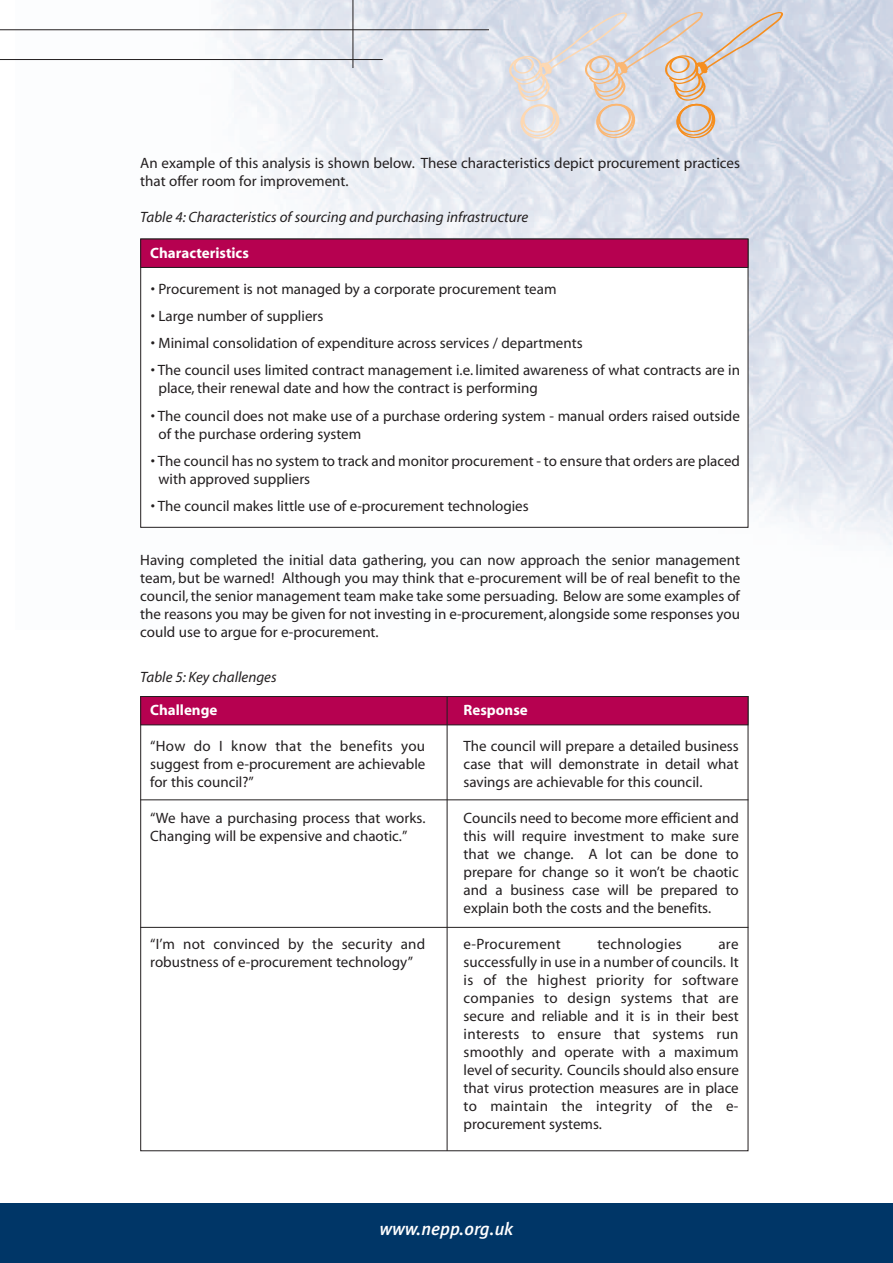
<style>
.page{position:relative;width:893px;height:1263px;background:#fff}
.page>*{position:absolute;margin:0;border:0;box-sizing:border-box;transform-origin:0 0}
.t1{font:italic 500 18px "Meta Plus";color:#fff}
.t2{font:15px/18px "Myriad";color:#231f20}
.t3{font:italic 15px "Myriad";color:#231f20}
.t4{font:700 15px "Myriad";color:#fff}
.t5{font:15px "Myriad";letter-spacing:.02em;color:#231f20}
</style>
<div class="page">
<img style="left:16px;top:0;width:877px;height:547px">
<div style="left:0;top:1203px;width:893px;height:60px;background:#003667"></div>
<hr style="left:0;top:30px;width:489px;height:1px;background:#231f20">
<hr style="left:0;top:59px;width:383px;height:1px;background:#231f20">
<hr style="left:353px;top:0;width:1px;height:68px;background:#231f20">
<div style="left:141px;top:239px;width:607px;height:288px;background:#fff"></div>
<div style="left:141px;top:239px;width:607px;height:28px;background:#b60150"></div>
<div style="left:140px;top:239px;width:608px;height:29px;border:1px solid #231f20"></div>
<svg style="left:508px;top:9px;width:280px;height:131px;background:#dad8dc"></svg>
<div style="left:141px;top:696px;width:607px;height:29px;background:#b60150"></div>
<div style="left:140px;top:696px;width:608px;height:29px;border:1px solid #231f20"></div>
<hr style="left:447px;top:696px;width:1px;height:455px;background:#231f20">
<hr style="left:140px;top:799px;width:608px;height:1px;background:#231f20">
<hr style="left:140px;top:927px;width:608px;height:1px;background:#231f20">
<p class="t2" style="left:140px;top:155px;width:601px">An example of this analysis is shown below. These characteristics depict procurement practices that offer room for improvement.</p>
<p class="t3" style="left:140px;top:211px;width:389px">Table 4: Characteristics of sourcing and purchasing infrastructure</p>
<p class="t4" style="left:150px;top:247px;width:100px">Characteristics</p>
<p class="t2" style="left:151px;top:281px;width:407px">• Procurement is not managed by a corporate procurement team</p>
<p class="t2" style="left:151px;top:308px;width:174px">• Large number of suppliers</p>
<p class="t2" style="left:151px;top:335px;width:433px">• Minimal consolidation of expenditure across services / departments</p>
<p class="t2" style="left:159px;top:363px;width:583px;text-indent:-8px">• The council uses limited contract management i.e. limited awareness of what contracts are in place, their renewal date and how the contract is performing</p>
<p class="t2" style="left:159px;top:408px;width:583px;text-indent:-8px">• The council does not make use of a purchase ordering system - manual orders raised outside of the purchase ordering system</p>
<p class="t2" style="left:159px;top:453px;width:583px;text-indent:-8px">• The council has no system to track and monitor procurement - to ensure that orders are placed with approved suppliers</p>
<p class="t2" style="left:151px;top:498px;width:379px">• The council makes little use of e-procurement technologies</p>
<p class="t2" style="left:140px;top:552px;width:601px;text-align:justify">Having completed the initial data gathering, you can now approach the senior management team, but be warned! Although you may think that e-procurement will be of real benefit to the council, the senior management team make take some persuading. Below are some examples of the reasons you may be given for not investing in e-procurement, alongside some responses you could use to argue for e-procurement.</p>
<p class="t3" style="left:140px;top:671px;width:138px">Table 5: Key challenges</p>
<p class="t4" style="left:150px;top:705px;width:69px">Challenge</p>
<p class="t2" style="left:150px;top:739px;width:277px;text-align:justify">“How do I know that the benefits you suggest from e-procurement are achievable for this council?”</p>
<p class="t2" style="left:150px;top:811px;width:277px">“We have a purchasing process that works.<br>Changing will be expensive and chaotic.”</p>
<p class="t4" style="left:464px;top:705px;width:66px">Response</p>
<p class="t2" style="left:464px;top:739px;width:277px;text-align:justify">The council will prepare a detailed business case that will demonstrate in detail what savings are achievable for this council.</p>
<p class="t2" style="left:464px;top:811px;width:277px;text-align:justify">Councils need to become more efficient and this will require investment to make sure that we change. A lot can be done to prepare for change so it won’t be chaotic and a business case will be prepared to explain both the costs and the benefits.</p>
<p class="t5" style="left:464px;top:939px;width:99px">e-Procurement</p>
<p class="t5" style="left:597px;top:939px;width:86px">technologies</p>
<p class="t2" style="left:150px;top:937px;width:277px">“I’m not convinced by the security and robustness of e-procurement technology”</p>
<p class="t2" style="left:464px;top:937px;width:277px;text-align:justify;text-indent:255px">are successfully in use in a number of councils. It is of the highest priority for software companies to design systems that are secure and reliable and it is in their best interests to ensure that systems run smoothly and operate with a maximum level of security. Councils should also ensure that virus protection measures are in place to maintain the integrity of the e&shy;procurement systems.</p>
<p class="t1" style="left:380px;top:1218px;width:135px">www.nepp.org.uk</p>
</div>
